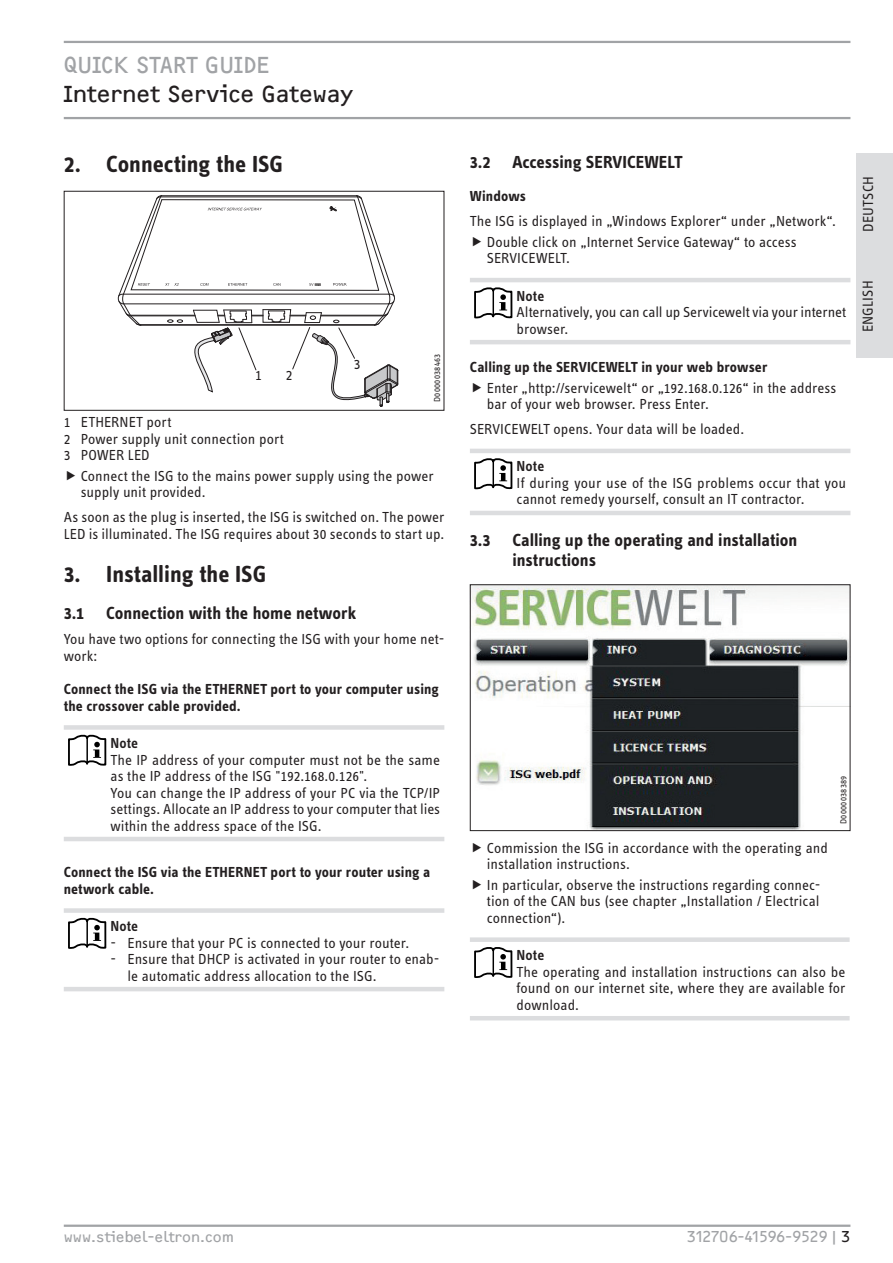
<style>
.page{position:relative;width:893px;height:1263px;background:#fff}
.page>*{position:absolute;margin:0;border:0;box-sizing:border-box;transform-origin:0 0}
.t1{font:700 24px "STE Info Text";letter-spacing:-.005em;color:#231f20}
.t2{font:24px "F2 FOCR Bczyk Com";color:#231f20}
.t3{font:24px "F2 FOCR Bczyk Com";letter-spacing:-.02em;color:#a1a3a6}
.t4{font:700 18px/19.8px "STE Info Text";color:#231f20}
.t5{font:15px/16.5px "STE Info Text";color:#231f20}
.t6{font:700 15px/16.5px "STE Info Text";letter-spacing:.005em;color:#231f20}
.t7{font:15px "F2 FOCR Bczyk Com";color:#a1a3a6}
.t8{font:600 15px "STE Info Text";letter-spacing:.005em;color:#231f20}
.t9{font:9px "STE Info Text";letter-spacing:.04em;color:#231f20}
.s1{color:#231f20}
</style>
<div class="page">
<hr style="left:64px;top:1224px;width:786px;height:3px;background:#a1a3a6">
<div style="left:857px;top:153px;width:36px;height:102px;background:#dcdddf"></div>
<hr style="left:64px;top:41px;width:786px;height:2px;background:#a1a3a6">
<hr style="left:64px;top:117px;width:786px;height:2px;background:#a1a3a6">
<div style="left:857px;top:255px;width:36px;height:102px;background:#dcdddf"></div>
<div style="left:64px;top:191px;width:380px;height:220px;border:1px solid #231f20"></div>
<svg style="left:118px;top:195px;width:281px;height:215px"></svg>
<div style="left:64px;top:725px;width:380px;height:5px;background:#dcdddf"></div>
<hr style="left:64px;top:837px;width:380px;height:4px;background:#dcdddf">
<svg style="left:68px;top:735px;width:38px;height:31px"></svg>
<hr style="left:86px;top:738px;width:2px;height:24px;background:#000">
<div style="left:64px;top:908px;width:380px;height:5px;background:#dcdddf"></div>
<hr style="left:64px;top:987px;width:380px;height:4px;background:#dcdddf">
<svg style="left:68px;top:918px;width:38px;height:31px"></svg>
<hr style="left:86px;top:921px;width:2px;height:25px;background:#000">
<hr style="left:470px;top:278px;width:380px;height:4px;background:#dcdddf">
<hr style="left:470px;top:340px;width:380px;height:4px;background:#dcdddf">
<svg style="left:474px;top:287px;width:38px;height:31px"></svg>
<hr style="left:470px;top:449px;width:380px;height:4px;background:#dcdddf">
<hr style="left:470px;top:511px;width:380px;height:4px;background:#dcdddf">
<svg style="left:474px;top:458px;width:38px;height:31px"></svg>
<img style="left:472px;top:586px;width:376px;height:243px">
<div style="left:470px;top:584px;width:380px;height:247px;border:1px solid #231f20"></div>
<div style="left:470px;top:937px;width:380px;height:5px;background:#dcdddf"></div>
<hr style="left:470px;top:1016px;width:380px;height:4px;background:#dcdddf">
<svg style="left:474px;top:947px;width:38px;height:31px"></svg>
<h1 class="t3" style="left:64px;top:51px;width:208px">QUICK START GUIDE</h1>
<h1 class="t2" style="left:64px;top:80px;width:291px">Internet Service Gateway</h1>
<h1 class="t1" style="left:64px;top:150px;width:221px">2. Connecting the ISG</h1>
<p class="t9" style="left:432px;top:402px;width:50px;rotate:-90deg">D0000038463</p>
<p class="t5" style="left:354px;top:356px;width:8px">3</p>
<p class="t5" style="left:255px;top:367px;width:8px">1</p>
<p class="t5" style="left:286px;top:366px;width:8px">2</p>
<p class="t5" style="left:64px;top:414px;width:222px">1 ETHERNET port<br>2 Power supply unit connection port<br>3 POWER LED</p>
<p class="t5" style="left:81px;top:468px;width:354px">Connect the ISG to the mains power supply using the power supply unit provided.</p>
<p class="t5" style="left:64px;top:509px;width:382px">As soon as the plug is inserted, the ISG is switched on. The power<br>LED is illuminated. The ISG requires about 30 seconds to start up.</p>
<h1 class="t1" style="left:64px;top:560px;width:204px">3. Installing the ISG</h1>
<p class="t4" style="left:64px;top:603px;width:294px">3.1 Connection with the home network</p>
<p class="t5" style="left:64px;top:631px;width:382px">You have two options for connecting the ISG with your home net&shy;work:</p>
<p class="t6" style="left:64px;top:681px;width:377px">Connect the ISG via the ETHERNET port to your computer using the crossover cable provided.</p>
<p class="t8" style="left:111px;top:734px;width:29px">Note</p>
<p class="t5" style="left:111px;top:751px;width:331px">The IP address of your computer must not be the same as the IP address of the ISG "192.168.0.126".<br>You can change the IP address of your PC via the TCP/IP settings. Allocate an IP address to your computer that lies within the address space of the ISG.</p>
<p class="t6" style="left:64px;top:864px;width:368px">Connect the ISG via the ETHERNET port to your router using a network cable.</p>
<p class="t8" style="left:111px;top:917px;width:29px">Note</p>
<p class="t5" style="left:111px;top:934px;width:300px">- Ensure that your PC is connected to your router.</p>
<p class="t5" style="left:128px;top:951px;width:313px;text-indent:-17px">- Ensure that DHCP is activated in your router to enab&shy;le automatic address allocation to the ISG.</p>
<p class="t4" style="left:470px;top:152px;width:214px">3.2 Accessing SERVICEWELT</p>
<p class="t6" style="left:470px;top:188px;width:58px">Windows</p>
<p class="t5" style="left:487px;top:211px;width:350px;line-height:20.7px;text-indent:-17px">The ISG is displayed in „Windows Explorer“ under „Network“.<br>Double click on „Internet Service Gateway“ to access</p>
<p class="t5" style="left:487px;top:250px;width:85px">SERVICEWELT.</p>
<p class="t8" style="left:517px;top:287px;width:29px">Note</p>
<p class="t5" style="left:517px;top:304px;width:331px">Alternatively, you can call up Servicewelt via your internet browser.</p>
<p class="t6" style="left:470px;top:359px;width:299px">Calling up the SERVICEWELT in your web browser</p>
<p class="t5" style="left:487px;top:379px;width:351px">Enter „http://servicewelt“ or „192.168.0.126“ in the address bar of your web browser. Press Enter.</p>
<p class="t5" style="left:470px;top:421px;width:276px">SERVICEWELT opens. Your data will be loaded.</p>
<p class="t8" style="left:517px;top:458px;width:29px">Note</p>
<p class="t5" style="left:517px;top:475px;width:331px">If during your use of the ISG problems occur that you cannot remedy yourself, consult an IT contractor.</p>
<p class="t4" style="left:512px;top:530px;width:286px;text-indent:-43px">3.3 Calling up the operating and installation instructions</p>
<p class="t5" style="left:860px;top:232px;width:57px;rotate:-90deg">DEUTSCH</p>
<p class="t5" style="left:860px;top:332px;width:53px;rotate:-90deg">ENGLISH</p>
<p class="t9" style="left:838px;top:824px;width:50px;rotate:-90deg">D0000038389</p>
<p class="t5" style="left:487px;top:839px;width:342px">Commission the ISG in accordance with the operating and installation instructions.</p>
<p class="t5" style="left:487px;top:876px;width:335px;text-align:justify">In particular, observe the instructions regarding connec&shy;tion of the CAN bus (see chapter „Installation / Electrical connection“).</p>
<p class="t8" style="left:517px;top:946px;width:29px">Note</p>
<p class="t5" style="left:517px;top:963px;width:330px;text-align:justify">The operating and installation instructions can also be found on our internet site, where they are available for download.</p>
<p class="t7" style="left:64px;top:1228px;width:172px">www.stiebel-eltron.com</p>
<p class="t7" style="left:687px;top:1228px;width:165px">312706-41596-9529|<span class="s1">3</span></p>
</div>
